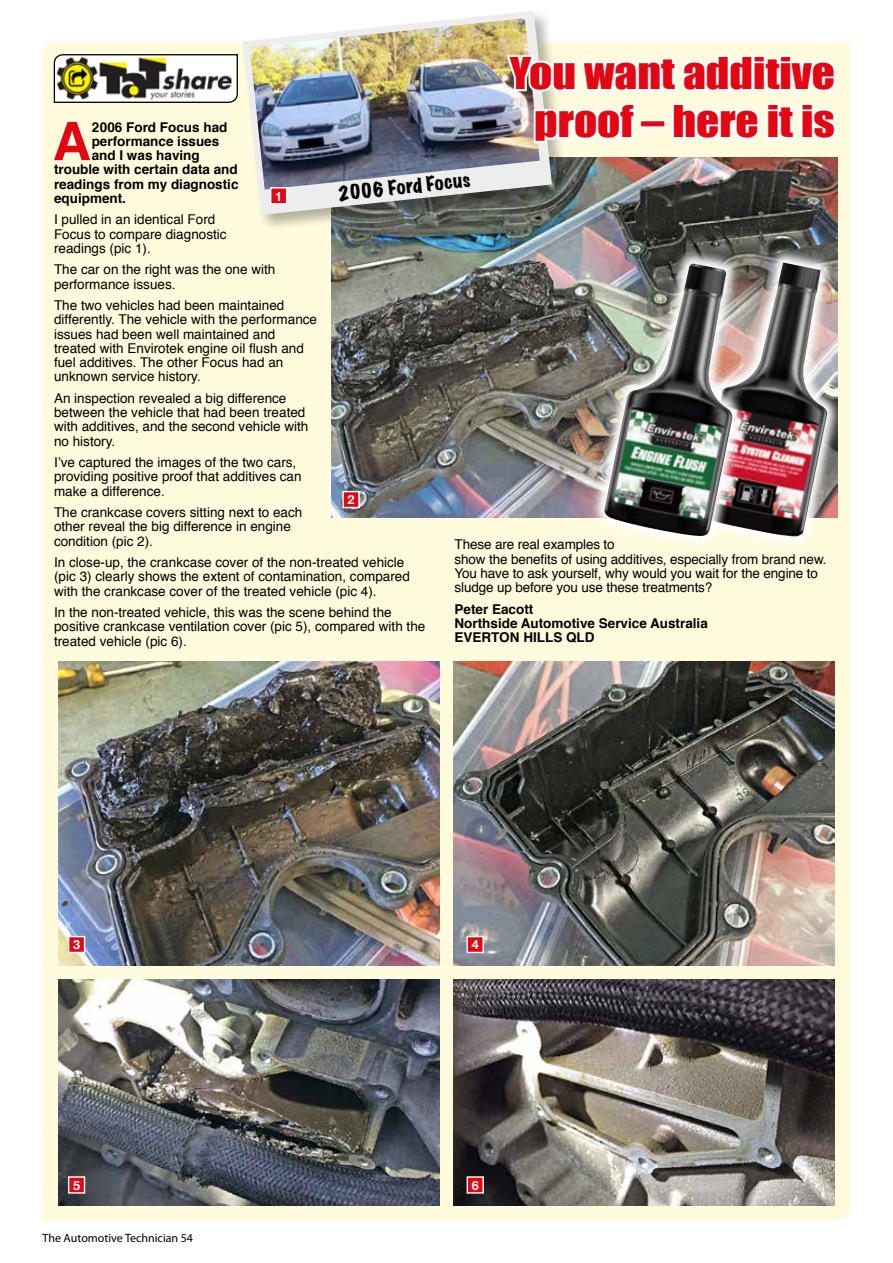
<style>
.page{position:relative;width:893px;height:1263px;background:#fff}
.page>*{position:absolute;margin:0;border:0;box-sizing:border-box;transform-origin:0 0}
.t1{font:700 53.1px "Helvetica";color:#e30613}
.t2{font:40.2px/48.3px "Impact";color:#e30613;text-align:right;scale:1.13 1}
.t3{font:expanded 17.85px "Marker Felt";color:#000}
.t4{font:13.5px/14.2px "Helvetica";color:#000}
.t5{font:700 13.5px/14.2px "Helvetica";color:#000}
.t6{font:700 12.6px "Helvetica Neue";color:#fff}
.t7{font:12px "Myriad Pro";color:#000}
</style>
<div class="page">
<div style="left:43px;top:42px;width:807px;height:1178px;background:#fffbdc"></div>
<svg style="left:53px;top:53px;width:186px;height:51px"></svg>
<img style="left:332px;top:157px;width:505px;height:361px">
<img style="left:58px;top:662px;width:382px;height:304px">
<img style="left:453px;top:662px;width:382px;height:304px">
<img style="left:58px;top:980px;width:382px;height:225px">
<img style="left:453px;top:980px;width:382px;height:225px">
<div style="left:241px;top:8px;width:328px;height:224px;background:#000;opacity:.3"></div>
<svg style="left:243px;top:11px;width:309px;height:204px"></svg>
<img style="left:250px;top:18px;width:290px;height:172px">
<svg style="left:504px;top:41px;width:336px;height:104px"></svg>
<div style="left:271px;top:188px;width:16px;height:16px;background:#e30613"></div>
<div style="left:270px;top:187px;width:17px;height:17px;border:1px solid #fff"></div>
<div style="left:343px;top:492px;width:16px;height:15px;background:#e30613"></div>
<div style="left:342px;top:491px;width:18px;height:17px;border:1px solid #fff"></div>
<div style="left:69px;top:936px;width:16px;height:16px;background:#e30613"></div>
<div style="left:68px;top:936px;width:17px;height:17px;border:1px solid #fff"></div>
<div style="left:69px;top:1177px;width:16px;height:16px;background:#e30613"></div>
<div style="left:68px;top:1176px;width:17px;height:17px;border:1px solid #fff"></div>
<div style="left:467px;top:936px;width:16px;height:16px;background:#e30613"></div>
<div style="left:467px;top:936px;width:17px;height:17px;border:1px solid #fff"></div>
<div style="left:467px;top:1177px;width:16px;height:16px;background:#e30613"></div>
<div style="left:467px;top:1176px;width:17px;height:17px;border:1px solid #fff"></div>
<svg style="left:779px;top:238px;width:72px;height:319px;background:#ccc6b4"></svg>
<img style="left:779px;top:262px;width:48px;height:275px">
<img style="left:585px;top:238px;width:194px;height:319px">
<img style="left:603px;top:264px;width:130px;height:272px">
<h2 class="t2" style="left:510px;top:49px;width:289px">You want additive proof – here it is</h2>
<h1 class="t1" style="left:53px;top:99px;width:40px">A</h1>
<p class="t5" style="left:92px;top:120px;width:137px">2006 Ford Focus had</p>
<p class="t5" style="left:92px;top:134px;width:129px">performance issues</p>
<p class="t5" style="left:92px;top:148px;width:110px">and I was having</p>
<p class="t5" style="left:54px;top:163px;width:185px">trouble with certain data and</p>
<p class="t5" style="left:54px;top:177px;width:186px">readings from my diagnostic</p>
<p class="t5" style="left:54px;top:191px;width:74px">equipment.</p>
<p class="t4" style="left:54px;top:213px;width:174px">I pulled in an identical Ford<br>Focus to compare diagnostic readings (pic 1).</p>
<p class="t4" style="left:54px;top:263px;width:223px">The car on the right was the one with performance issues.</p>
<p class="t4" style="left:54px;top:299px;width:265px">The two vehicles had been maintained differently. The vehicle with the performance issues had been well maintained and treated with Envirotek engine oil flush and fuel additives. The other Focus had an unknown service history.</p>
<p class="t4" style="left:54px;top:391px;width:256px">An inspection revealed a big difference between the vehicle that had been treated with additives, and the second vehicle with no history.</p>
<p class="t4" style="left:54px;top:456px;width:249px">I’ve captured the images of the two cars, providing positive proof that additives can make a difference.</p>
<p class="t4" style="left:54px;top:506px;width:250px">The crankcase covers sitting next to each other reveal the big difference in engine condition (pic 2).</p>
<p class="t4" style="left:54px;top:556px;width:357px">In close-up, the crankcase cover of the non-treated vehicle (pic 3) clearly shows the extent of contamination, compared with the crankcase cover of the treated vehicle (pic 4).</p>
<p class="t4" style="left:54px;top:606px;width:373px">In the non-treated vehicle, this was the scene behind the positive crankcase ventilation cover (pic 5), compared with the treated vehicle (pic 6).</p>
<h3 class="t3" style="left:336px;top:180px;width:134px;rotate:-6deg">2006 Ford Focus</h3>
<p class="t6" style="left:275px;top:186px;width:9px">1</p>
<p class="t6" style="left:347px;top:490px;width:9px">2</p>
<p class="t4" style="left:455px;top:538px;width:374px">These are real examples to<br>show the benefits of using additives, especially from brand new.<br>You have to ask yourself, why would you wait for the engine to sludge up before you use these treatments?</p>
<p class="t5" style="left:455px;top:602px;width:255px">Peter Eacott<br>Northside Automotive Service Australia<br>EVERTON HILLS QLD</p>
<p class="t6" style="left:73px;top:935px;width:9px">3</p>
<p class="t6" style="left:73px;top:1175px;width:9px">5</p>
<p class="t7" style="left:43px;top:1231px;width:152px">The Automotive Technician 54</p>
<p class="t6" style="left:472px;top:935px;width:9px">4</p>
<p class="t6" style="left:472px;top:1175px;width:9px">6</p>
</div>
